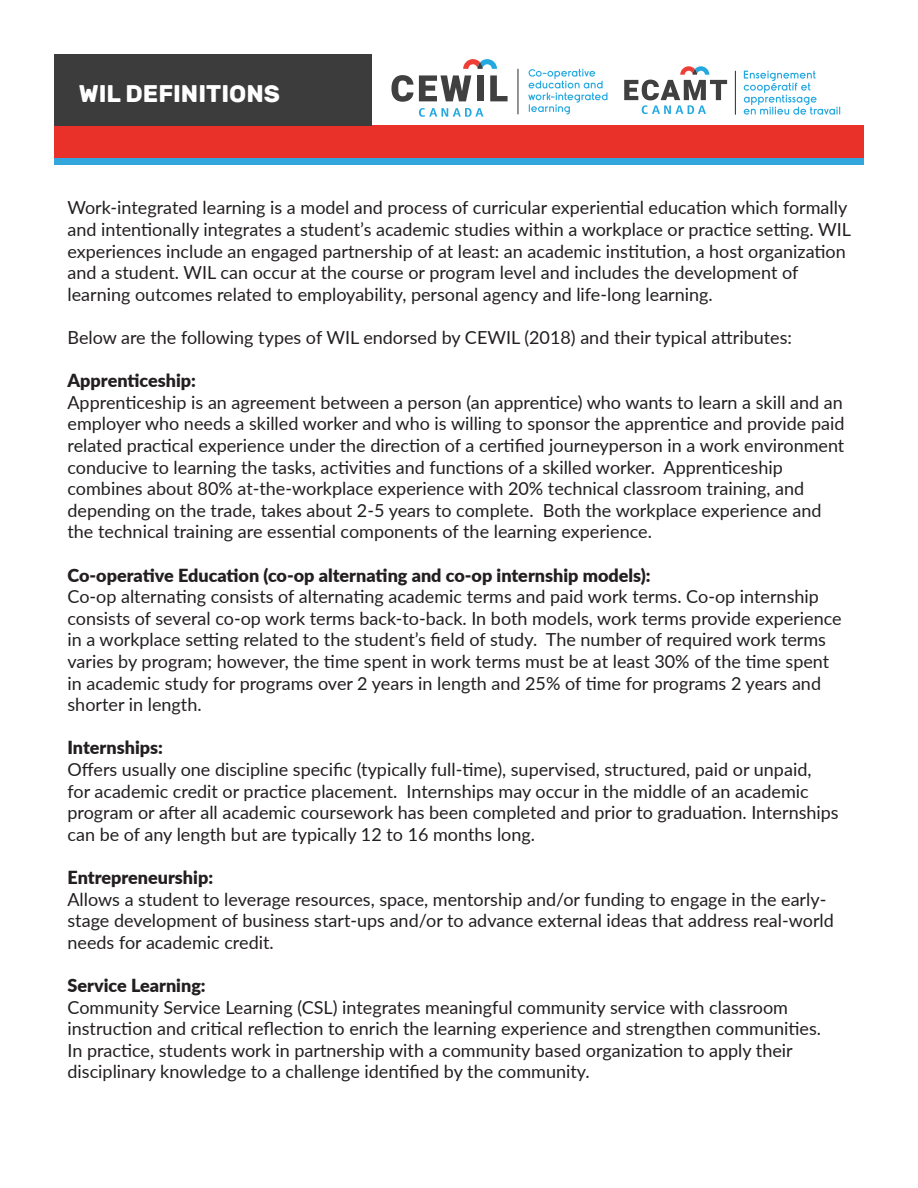
<style>
.page{position:relative;width:918px;height:1188px;background:#fff}
.page>*{position:absolute;margin:0;border:0;box-sizing:border-box;transform-origin:0 0}
.t1{font:700 24px "Rubik";color:#fff}
.t2{font:18px/21.6px "Lato";color:#231f20}
.t3{font:900 18px "Lato";color:#231f20}
</style>
<div class="page">
<div style="left:54px;top:132px;width:810px;height:33px;background:#33a6de"></div>
<div style="left:54px;top:125px;width:810px;height:33px;background:#e9312a"></div>
<svg style="left:744px;top:71px;width:96px;height:44px"></svg>
<hr style="left:735px;top:71px;width:1px;height:44px;background:#404041">
<svg style="left:624px;top:66px;width:103px;height:48px"></svg>
<svg style="left:392px;top:75px;width:79px;height:27px"></svg>
<div style="left:477px;top:75px;width:6px;height:26px;background:#404041"></div>
<svg style="left:490px;top:75px;width:18px;height:26px"></svg>
<svg style="left:463px;top:59px;width:34px;height:10px"></svg>
<svg style="left:419px;top:108px;width:64px;height:9px"></svg>
<hr style="left:517px;top:69px;width:2px;height:45px;background:#404041">
<svg style="left:528px;top:69px;width:79px;height:45px"></svg>
<div style="left:54px;top:54px;width:318px;height:71px;background:#3b3c3b"></div>
<p class="t1" style="left:79px;top:79px;width:203px">WIL DEFINITIONS</p>
<p class="t2" style="left:68px;top:196px;width:785px">Work-integrated learning is a model and process of curricular experiential education which formally and intentionally integrates a student’s academic studies within a workplace or practice setting. WIL experiences include an engaged partnership of at least: an academic institution, a host organization and a student. WIL can occur at the course or program level and includes the development of learning outcomes related to employability, personal agency and life-long learning.</p>
<p class="t2" style="left:68px;top:326px;width:726px">Below are the following types of WIL endorsed by CEWIL (2018) and their typical attributes:</p>
<p class="t3" style="left:68px;top:367px;width:130px">Apprenticeship:</p>
<p class="t2" style="left:68px;top:391px;width:779px">Apprenticeship is an agreement between a person (an apprentice) who wants to learn a skill and an employer who needs a skilled worker and who is willing to sponsor the apprentice and provide paid related practical experience under the direction of a certified journeyperson in a work environment conducive to learning the tasks, activities and functions of a skilled worker. Apprenticeship combines about 80% at-the-workplace experience with 20% technical classroom training, and depending on the trade, takes about 2-5 years to complete. Both the workplace experience and the technical training are essential components of the learning experience.</p>
<p class="t3" style="left:68px;top:561px;width:585px">Co-operative Education (co-op alternating and co-op internship models):</p>
<p class="t2" style="left:68px;top:585px;width:776px">Co-op alternating consists of alternating academic terms and paid work terms. Co-op internship consists of several co-op work terms back-to-back. In both models, work terms provide experience in a workplace setting related to the student’s field of study. The number of required work terms varies by program; however, the time spent in work terms must be at least 30% of the time spent in academic study for programs over 2 years in length and 25% of time for programs 2 years and shorter in length.</p>
<p class="t3" style="left:68px;top:734px;width:97px">Internships:</p>
<p class="t2" style="left:68px;top:758px;width:773px">Offers usually one discipline specific (typically full-time), supervised, structured, paid or unpaid,<br>for academic credit or practice placement. Internships may occur in the middle of an academic program or after all academic coursework has been completed and prior to graduation. Internships can be of any length but are typically 12 to 16 months long.</p>
<p class="t3" style="left:68px;top:864px;width:147px">Entrepreneurship:</p>
<p class="t2" style="left:68px;top:887px;width:768px">Allows a student to leverage resources, space, mentorship and/or funding to engage in the early&shy;stage development of business start-ups and/or to advance external ideas that address real-world needs for academic credit.</p>
<p class="t3" style="left:68px;top:972px;width:140px">Service Learning:</p>
<p class="t2" style="left:68px;top:995px;width:755px">Community Service Learning (CSL) integrates meaningful community service with classroom instruction and critical reflection to enrich the learning experience and strengthen communities.<br>In practice, students work in partnership with a community based organization to apply their disciplinary knowledge to a challenge identified by the community.</p>
</div>
